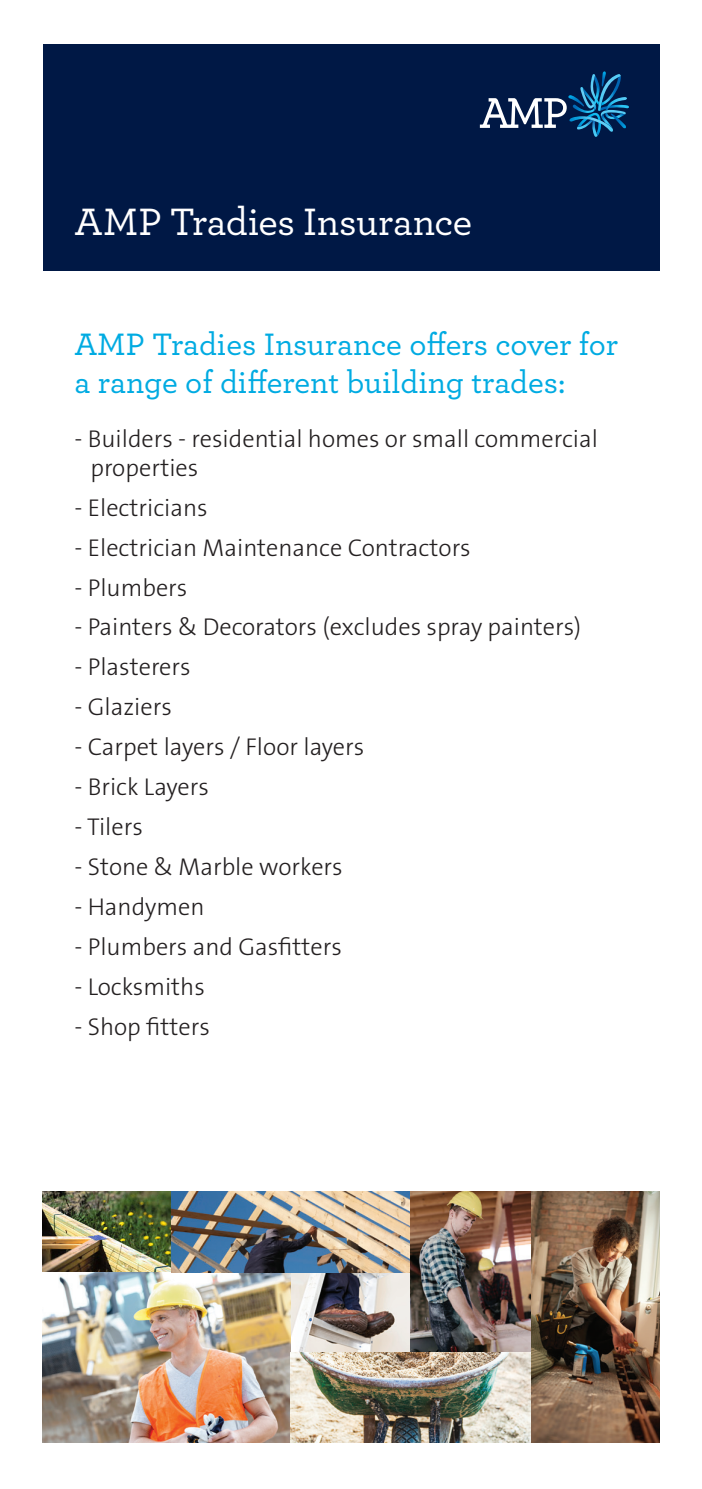
<style>
.page{position:relative;width:702px;height:1489px;background:#fff}
.page>*{position:absolute;margin:0;border:0;box-sizing:border-box;transform-origin:0 0}
.Heading_1{font:500 40px "Archer";letter-spacing:-.01em;color:#fff}
.t1{font:500 32.5px/37.5px "Archer";color:#00abe2}
.t2{font:300 24.5px/29.2px "The Sans B3";color:#231f20}
</style>
<div class="page">
<div style="left:43px;top:44px;width:616px;height:227px;background:#001845"></div>
<svg style="left:480px;top:71px;width:149px;height:66px"></svg>
<img style="left:43px;top:1191px;width:368px;height:80px">
<img style="left:531px;top:1191px;width:128px;height:251px">
<img style="left:43px;top:1271px;width:248px;height:171px">
<img style="left:291px;top:1271px;width:120px;height:81px">
<img style="left:411px;top:1191px;width:120px;height:161px">
<img style="left:291px;top:1352px;width:239px;height:90px">
<p class="Heading_1" style="left:74px;top:193px;width:399px">AMP Tradies Insurance</p>
<p class="t1" style="left:74px;top:323px;width:545px">AMP Tradies Insurance offers cover for a range of different building trades:</p>
<p class="t2" style="left:90px;top:424px;width:509px;text-indent:-16px">- Builders - residential homes or small commercial properties</p>
<p class="t2" style="left:74px;top:493px;width:135px">- Electricians</p>
<p class="t2" style="left:74px;top:533px;width:398px">- Electrician Maintenance Contractors</p>
<p class="t2" style="left:74px;top:573px;width:114px">- Plumbers</p>
<p class="t2" style="left:74px;top:613px;width:508px">- Painters &amp; Decorators (excludes spray painters)</p>
<p class="t2" style="left:74px;top:653px;width:118px">- Plasterers</p>
<p class="t2" style="left:74px;top:693px;width:99px">- Glaziers</p>
<p class="t2" style="left:74px;top:733px;width:291px">- Carpet layers / Floor layers</p>
<p class="t2" style="left:74px;top:773px;width:136px">- Brick Layers</p>
<p class="t2" style="left:74px;top:812px;width:70px">- Tilers</p>
<p class="t2" style="left:74px;top:852px;width:270px">- Stone &amp; Marble workers</p>
<p class="t2" style="left:74px;top:892px;width:132px">- Handymen</p>
<p class="t2" style="left:74px;top:932px;width:269px">- Plumbers and Gasfitters</p>
<p class="t2" style="left:74px;top:972px;width:132px">- Locksmiths</p>
<p class="t2" style="left:74px;top:1012px;width:137px">- Shop fitters</p>
</div>
